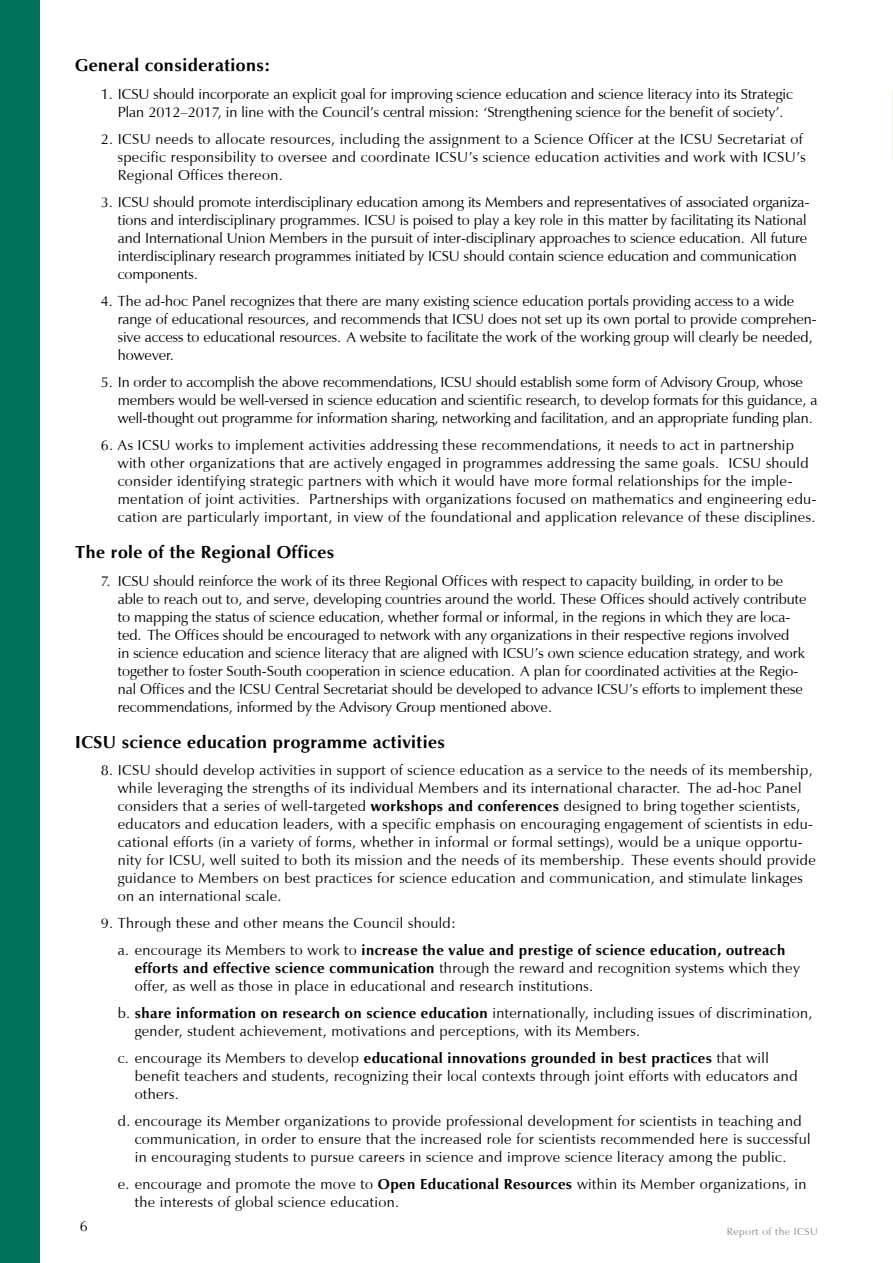
<style>
.page{position:relative;width:893px;height:1263px;background:#fff}
.page>*{position:absolute;margin:0;border:0;box-sizing:border-box;transform-origin:0 0}
.t1{font:700 18px "Vera Humana 95";letter-spacing:.025em;color:#000}
.t2{font:15px/18px "Vera Humana 95";letter-spacing:.02em;color:#000}
.t3{font:15px/18px "Vera Humana 95";color:#000}
.t4{font:15px/18px "Vera Humana 95";letter-spacing:-.005em;color:#000}
.t5{font:10.5px "Vera Humana 95";letter-spacing:.05em;color:#87888a}
.s1{font-weight:700}
</style>
<div class="page">
<svg style="left:892px;top:90px;width:1px;height:70px"></svg>
<div style="left:0;top:0;width:40px;height:1263px;background:#00735c"></div>
<p class="t1" style="left:75px;top:54px;width:197px">General considerations:</p>
<p class="t3" style="left:101px;top:85px;width:694px;text-align:center">1. ICSU should incorporate an explicit goal for improving science education and science literacy into its Strategic<br>Plan 2012–2017, in line with the Council’s central mission: ‘Strengthening science for the benefit of society’.</p>
<p class="t2" style="left:118px;top:130px;width:689px;text-indent:-17px">2. ICSU needs to allocate resources, including the assignment to a Science Officer at the ICSU Secretariat of specific responsibility to oversee and coordinate ICSU’s science education activities and work with ICSU’s<br>Regional Offices thereon.</p>
<p class="t3" style="left:118px;top:193px;width:693px;text-indent:-17px">3. ICSU should promote interdisciplinary education among its Members and representatives of associated organiza&shy;tions and interdisciplinary programmes. ICSU is poised to play a key role in this matter by facilitating its National and International Union Members in the pursuit of inter-disciplinary approaches to science education. All future interdisciplinary research programmes initiated by ICSU should contain science education and communication components.</p>
<p class="t3" style="left:118px;top:292px;width:700px;text-indent:-17px">4. The ad-hoc Panel recognizes that there are many existing science education portals providing access to a wide range of educational resources, and recommends that ICSU does not set up its own portal to provide comprehen&shy;sive access to educational resources. A website to facilitate the work of the working group will clearly be needed, however.</p>
<p class="t4" style="left:118px;top:373px;width:701px;text-indent:-17px">5. In order to accomplish the above recommendations, ICSU should establish some form of Advisory Group, whose members would be well-versed in science education and scientific research, to develop formats for this guidance, a well-thought out programme for information sharing, networking and facilitation, and an appropriate funding plan.</p>
<p class="t2" style="left:118px;top:436px;width:700px;text-indent:-17px">6. As ICSU works to implement activities addressing these recommendations, it needs to act in partnership with other organizations that are actively engaged in programmes addressing the same goals. ICSU should consider identifying strategic partners with which it would have more formal relationships for the imple&shy;mentation of joint activities. Partnerships with organizations focused on mathematics and engineering edu&shy;cation are particularly important, in view of the foundational and application relevance of these disciplines.</p>
<p class="t1" style="left:75px;top:541px;width:261px">The role of the Regional Offices</p>
<p class="t3" style="left:118px;top:571px;width:690px;text-indent:-17px">7. ICSU should reinforce the work of its three Regional Offices with respect to capacity building, in order to be able to reach out to, and serve, developing countries around the world. These Offices should actively contribute to mapping the status of science education, whether formal or informal, in the regions in which they are loca&shy;ted. The Offices should be encouraged to network with any organizations in their respective regions involved<br>in science education and science literacy that are aligned with ICSU’s own science education strategy, and work together to foster South-South cooperation in science education. A plan for coordinated activities at the Regio&shy;nal Offices and the ICSU Central Secretariat should be developed to advance ICSU’s efforts to implement these recommendations, informed by the Advisory Group mentioned above.</p>
<p class="t1" style="left:75px;top:731px;width:371px">ICSU science education programme activities</p>
<p class="t2" style="left:118px;top:761px;width:700px;text-indent:-17px">8. ICSU should develop activities in support of science education as a service to the needs of its membership, while leveraging the strengths of its individual Members and its international character. The ad-hoc Panel considers that a series of well-targeted <span class="s1">workshops and conferences</span> designed to bring together scientists, educators and education leaders, with a specific emphasis on encouraging engagement of scientists in edu&shy;cational efforts (in a variety of forms, whether in informal or formal settings), would be a unique opportu&shy;nity for ICSU, well suited to both its mission and the needs of its membership. These events should provide guidance to Members on best practices for science education and communication, and stimulate linkages on an international scale.</p>
<p class="t2" style="left:118px;top:910px;width:669px;line-height:27px;text-indent:-17px">9. Through these and other means the Council should:<br>a. encourage its Members to work to <span class="s1">increase the value and prestige of science education, outreach</span></p>
<p class="t2" style="left:135px;top:959px;width:667px"><span class="s1">efforts and effective science communication</span> through the reward and recognition systems which they offer, as well as those in place in educational and research institutions.</p>
<p class="t2" style="left:135px;top:1004px;width:679px;text-indent:-17px">b. <span class="s1">share information on research on science education</span> internationally, including issues of discrimination, gender, student achievement, motivations and perceptions, with its Members.</p>
<p class="t2" style="left:135px;top:1049px;width:664px;text-indent:-17px">c. encourage its Members to develop <span class="s1">educational innovations grounded in best practices</span> that will benefit teachers and students, recognizing their local contexts through joint efforts with educators and others.</p>
<p class="t2" style="left:135px;top:1112px;width:677px;text-indent:-17px">d. encourage its Member organizations to provide professional development for scientists in teaching and communication, in order to ensure that the increased role for scientists recommended here is successful in encouraging students to pursue careers in science and improve science literacy among the public.</p>
<p class="t2" style="left:135px;top:1175px;width:673px;text-indent:-17px">e. encourage and promote the move to <span class="s1">Open Educational Resources</span> within its Member organizations, in the interests of global science education.</p>
<p class="t2" style="left:80px;top:1217px;width:10px">6</p>
<p class="t5" style="left:727px;top:1225px;width:92px">Report of the ICSU</p>
</div>
